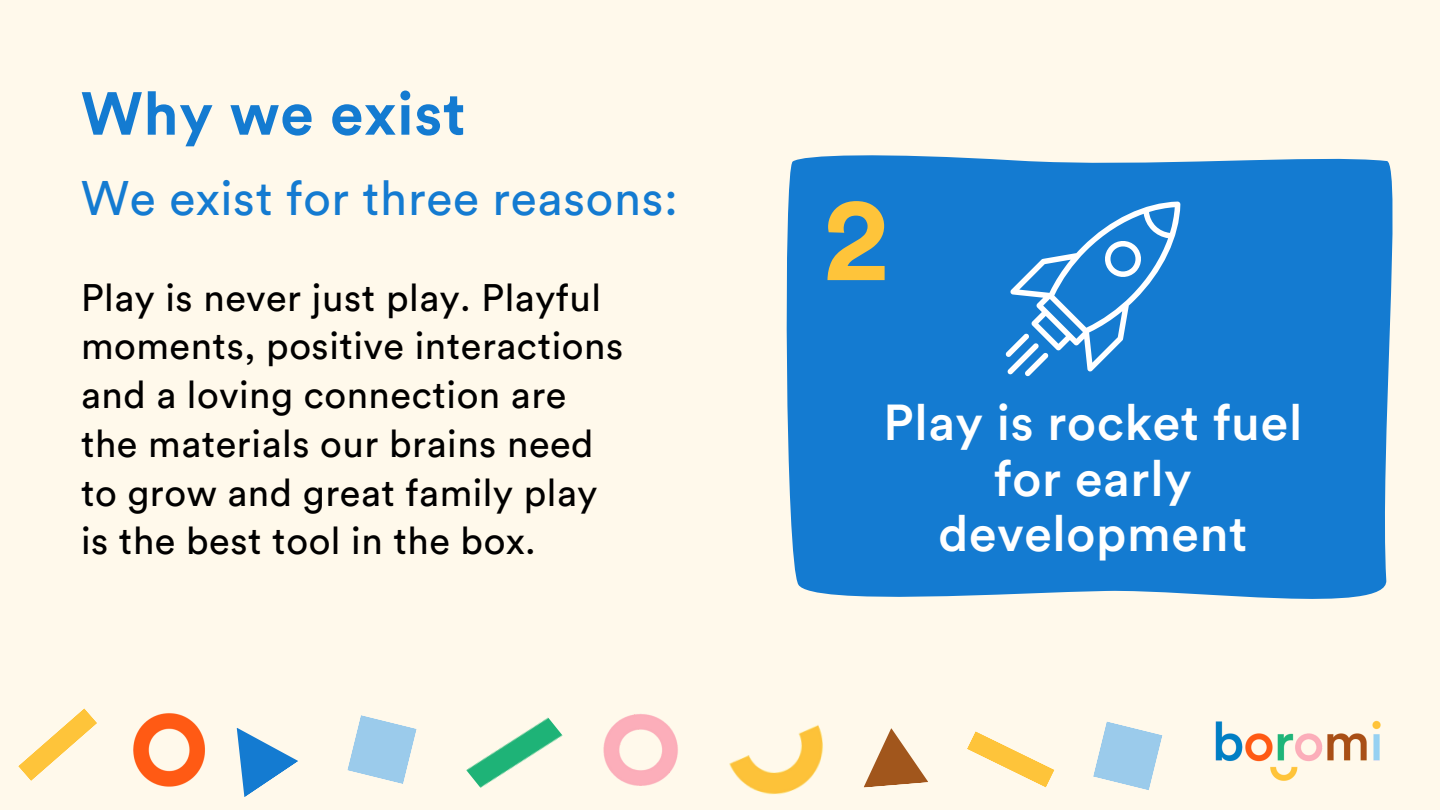
<style>
.page{position:relative;width:1440px;height:810px;background:#fff9eb}
.page>*{position:absolute;margin:0;border:0;box-sizing:border-box;transform-origin:0 0}
.t1{font:700 119px "Circular Std";color:#fec43a}
.t2{font:700 60px "Circular Std";letter-spacing:.015em;color:#147bd1}
.t3{font:500 50px/55.5px "Circular Std";letter-spacing:.015em;color:#fff;text-align:center}
.t4{font:48px "Circular Std";letter-spacing:.015em;color:#147bd1}
.t5{font:38px/48.8px "Circular Std";letter-spacing:.015em;color:#000}
</style>
<div class="page">
<img style="left:133px;top:713px;width:72px;height:74px">
<img style="left:466px;top:717px;width:97px;height:71px">
<img style="left:603px;top:714px;width:75px;height:72px">
<img style="left:729px;top:725px;width:94px;height:70px">
<svg style="left:237px;top:728px;width:61px;height:69px"></svg>
<svg style="left:347px;top:715px;width:70px;height:69px"></svg>
<svg style="left:864px;top:728px;width:64px;height:60px"></svg>
<svg style="left:967px;top:731px;width:87px;height:57px"></svg>
<img style="left:1215px;top:720px;width:166px;height:61px">
<svg style="left:1093px;top:721px;width:70px;height:69px"></svg>
<svg style="left:18px;top:708px;width:79px;height:73px"></svg>
<div style="left:786px;top:155px;width:607px;height:444px;background:#147bd1"></div>
<svg style="left:1006px;top:202px;width:174px;height:174px;background:#3c91d8"></svg>
<p class="t2" style="left:81px;top:86px;width:386px">Why we exist</p>
<p class="t4" style="left:81px;top:177px;width:599px">We exist for three reasons:</p>
<p class="t5" style="left:81px;top:275px;width:544px">Play is never just play. Playful moments, positive interactions and a loving connection are the materials our brains need to grow and great family play is the best tool in the box.</p>
<p class="t1" style="left:824px;top:184px;width:66px">2</p>
<p class="t3" style="left:884px;top:397px;width:420px">Play is rocket fuel for early development</p>
</div>
